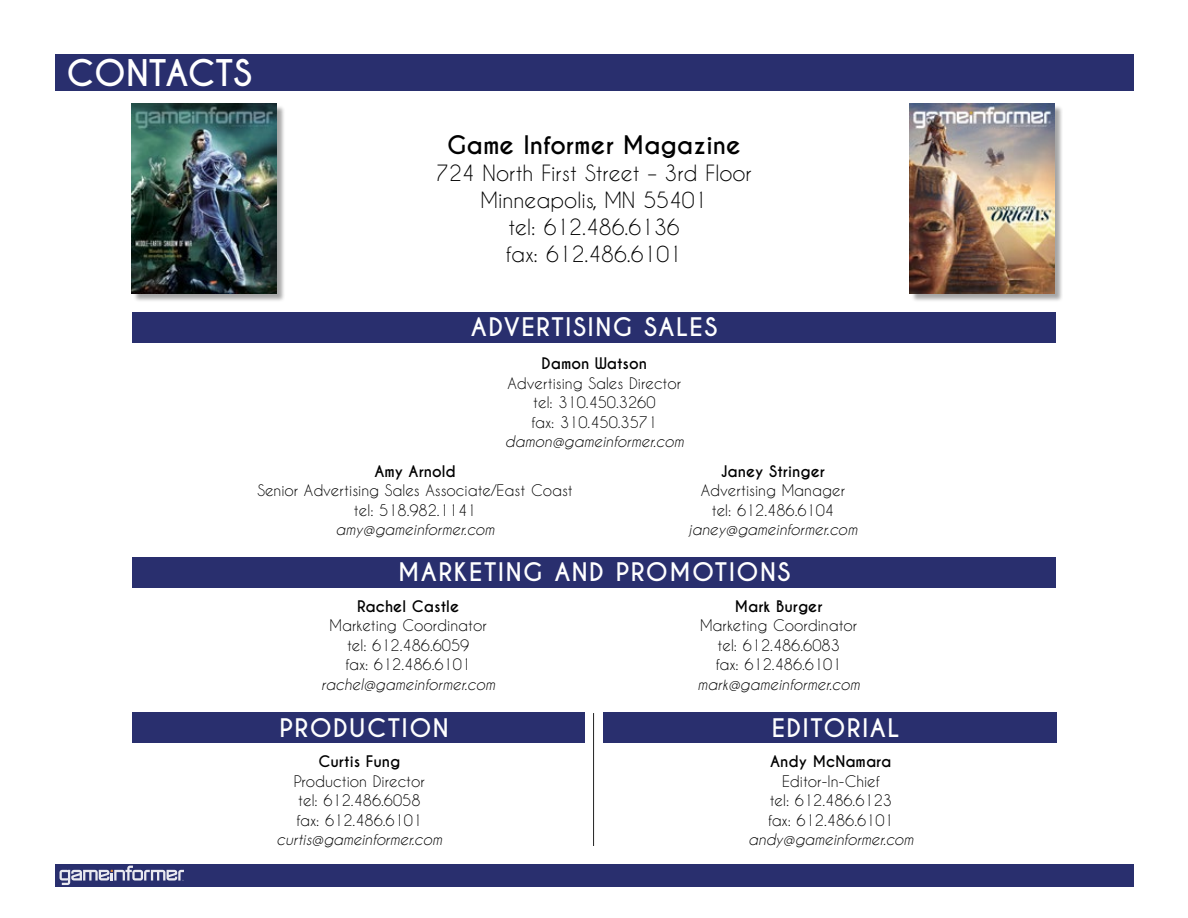
<style>
.page{position:relative;width:1188px;height:918px;background:#fff}
.page>*{position:absolute;margin:0;border:0;box-sizing:border-box;transform-origin:0 0}
.t1{font:700 34.5px "Caviar Dreams";color:#fff}
.t2{font:700 24px "Caviar Dreams";letter-spacing:.06em;color:#fff}
.t3{font:700 24px "Caviar Dreams";color:#000}
.t4{font:21px/27px "Caviar Dreams";color:#000;text-align:center}
.t5{font:15px/19.5px "Caviar Dreams";color:#000;text-align:center}
.t6{font:italic 15px "Caviar Dreams";color:#000}
.t7{font:700 15px "Caviar Dreams";color:#000}
.t8{font:1.65px "Helvetica";color:#fff}
</style>
<div class="page">
<div style="left:55px;top:54px;width:1079px;height:36px;background:#292f6e"></div>
<div style="left:55px;top:864px;width:1079px;height:23px;background:#292f6e"></div>
<svg style="left:60px;top:866px;width:124px;height:19px"></svg>
<div style="left:132px;top:312px;width:924px;height:31px;background:#292f6e"></div>
<div style="left:133px;top:557px;width:923px;height:31px;background:#292f6e"></div>
<div style="left:133px;top:713px;width:452px;height:30px;background:#292f6e"></div>
<div style="left:604px;top:713px;width:453px;height:30px;background:#292f6e"></div>
<div style="left:133px;top:105px;width:152px;height:197px;background:#000;opacity:.35"></div>
<img style="left:132px;top:104px;width:145px;height:190px">
<div style="left:911px;top:105px;width:152px;height:197px;background:#000;opacity:.35"></div>
<img style="left:910px;top:104px;width:144px;height:190px">
<hr style="left:593px;top:713px;width:1px;height:133px;background:#000">
<h1 class="t1" style="left:67px;top:52px;width:187px">CONTACTS</h1>
<h2 class="t3" style="left:447px;top:131px;width:295px">Game Informer Magazine</h2>
<h3 class="t4" style="left:436px;top:159px;width:317px">724 North First Street – 3rd Floor<br>Minneapolis, MN 55401<br>tel: 612.486.6136<br>fax: 612.486.6101</h3>
<h2 class="t2" style="left:471px;top:313px;width:248px">ADVERTISING SALES</h2>
<p class="t7" style="left:542px;top:355px;width:107px">Damon Watson</p>
<p class="t5" style="left:507px;top:373px;width:175px">Advertising Sales Director tel: 310.450.3260<br>fax: 310.450.3571</p>
<p class="t6" style="left:505px;top:433px;width:181px">damon@gameinformer.com</p>
<p class="t7" style="left:374px;top:462px;width:83px">Amy Arnold</p>
<p class="t5" style="left:257px;top:480px;width:317px">Senior Advertising Sales Associate/East Coast tel: 518.982.1141</p>
<p class="t6" style="left:336px;top:521px;width:161px">amy@gameinformer.com</p>
<p class="t7" style="left:721px;top:462px;width:106px">Janey Stringer</p>
<p class="t5" style="left:701px;top:480px;width:146px">Advertising Manager tel: 612.486.6104</p>
<p class="t6" style="left:689px;top:521px;width:170px">janey@gameinformer.com</p>
<p class="t8" style="left:183px;top:879px;width:3px">®</p>
<h2 class="t2" style="left:398px;top:558px;width:394px">MARKETING AND PROMOTIONS</h2>
<p class="t7" style="left:735px;top:597px;width:89px">Mark Burger</p>
<p class="t5" style="left:700px;top:615px;width:159px">Marketing Coordinator tel: 612.486.6083<br>fax: 612.486.6101</p>
<p class="t6" style="left:697px;top:675px;width:164px">mark@gameinformer.com</p>
<p class="t7" style="left:357px;top:597px;width:104px">Rachel Castle</p>
<p class="t5" style="left:330px;top:615px;width:159px">Marketing Coordinator tel: 612.486.6059<br>fax: 612.486.6101</p>
<p class="t6" style="left:321px;top:675px;width:176px">rachel@gameinformer.com</p>
<h2 class="t2" style="left:280px;top:713px;width:171px">PRODUCTION</h2>
<h2 class="t2" style="left:772px;top:713px;width:129px">EDITORIAL</h2>
<p class="t7" style="left:318px;top:752px;width:84px">Curtis Fung</p>
<p class="t5" style="left:294px;top:771px;width:133px;text-align:left">Production Director tel: 612.486.6058 fax: 612.486.6101</p>
<p class="t6" style="left:277px;top:831px;width:167px">curtis@gameinformer.com</p>
<p class="t7" style="left:770px;top:752px;width:123px">Andy McNamara</p>
<p class="t5" style="left:768px;top:771px;width:127px">Editor-In-Chief<br>tel: 612.486.6123 fax: 612.486.6101</p>
<p class="t6" style="left:748px;top:831px;width:167px">andy@gameinformer.com</p>
</div>
